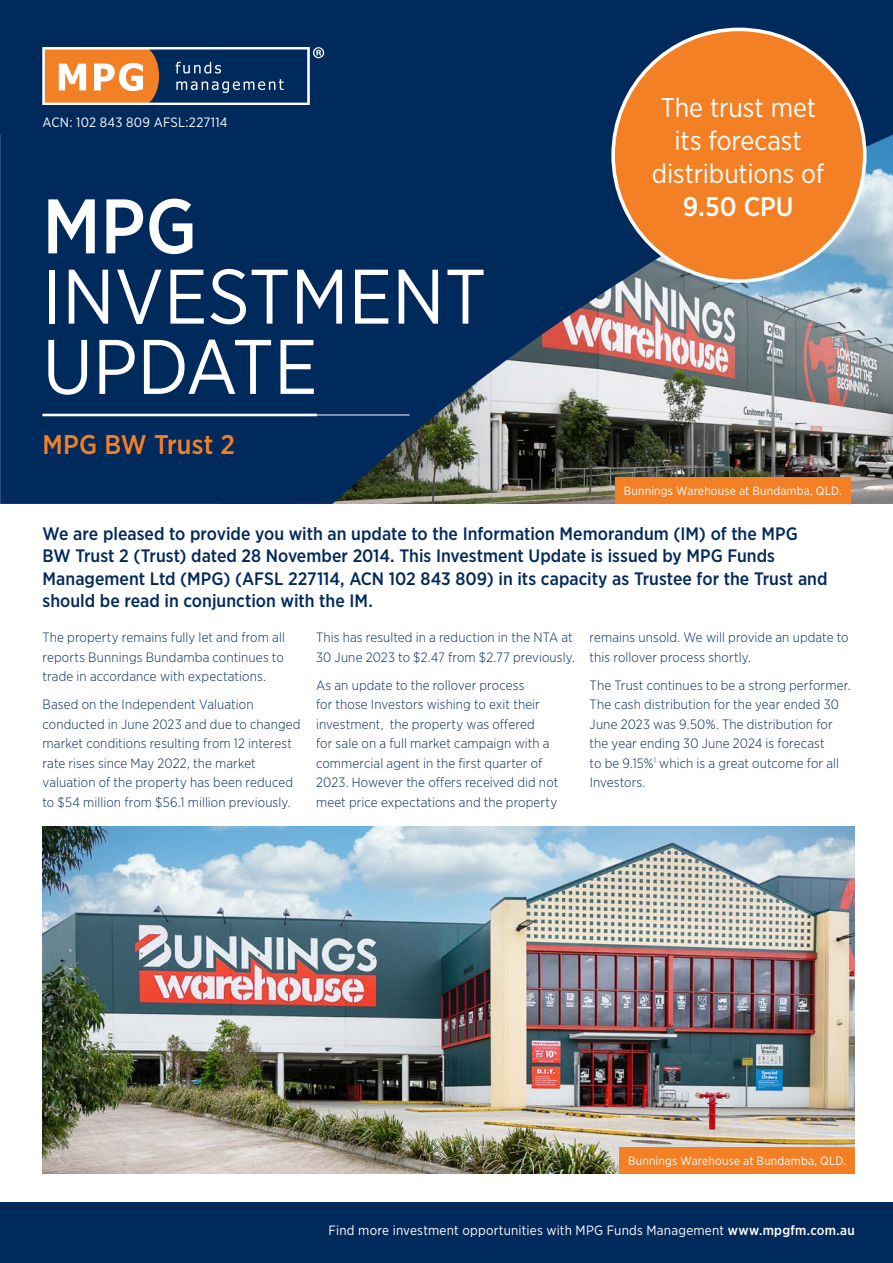
<style>
.page{position:relative;width:893px;height:1263px;background:#fff}
.page>*{position:absolute;margin:0;border:0;box-sizing:border-box;transform-origin:0 0}
.t1{font:77.1px/70.2px "Gotham Narrow";color:#fff}
.t2{font:27px/33px "Gotham Narrow";letter-spacing:-.005em;color:#fff;text-align:center}
.t3{font:500 27px "Gotham Narrow";letter-spacing:.005em;color:#f48026}
.t4{font:500 18px/22.5px "Gotham Narrow";color:#00295c}
.t5{font:300 13.5px/19.5px "Gotham Narrow";letter-spacing:.01em;color:#00295c}
.t6{font:13.5px "Gotham Narrow";letter-spacing:.015em;color:#fff}
.t7{font:12px "Gotham Narrow";letter-spacing:.015em;color:#fff}
.s1{font-weight:500}
</style>
<div class="page">
<div style="left:0;top:1202px;width:893px;height:61px;background:#002a5c"></div>
<svg style="left:0;top:0;width:893px;height:504px;fill:#00295c"></svg>
<hr style="left:43px;top:415px;width:366px;height:1px;background:#fff">
<svg style="left:313px;top:47px;width:11px;height:11px"></svg>
<div style="left:146px;top:48px;width:162px;height:56px;background:#00295c"></div>
<div style="left:44px;top:48px;width:102px;height:56px;background:#f48026"></div>
<div style="left:43px;top:47px;width:267px;height:58px;border:2px solid #fff"></div>
<svg style="left:59px;top:64px;width:27px;height:26px"></svg>
<svg style="left:94px;top:50px;width:65px;height:55px"></svg>
<svg style="left:176px;top:62px;width:108px;height:31px"></svg>
<div style="left:43px;top:48px;width:266px;height:56px;border:1px solid #fff"></div>
<hr style="left:43px;top:414px;width:274px;height:2px;background:#fff">
<div style="left:615px;top:477px;width:235px;height:27px;background:#f48026"></div>
<img style="left:43px;top:826px;width:812px;height:348px">
<div style="left:620px;top:1147px;width:235px;height:27px;background:#f48026"></div>
<div style="left:613px;top:29px;width:252px;height:252px;background:#f48026;border-radius:50%"></div>
<p class="t6" style="left:43px;top:114px;width:187px">ACN: 102 843 809 AFSL:227114</p>
<p class="t1" style="left:43px;top:190px;width:445px"><span class="s1">MPG<br></span>INVESTMENT<br>UPDATE</p>
<p class="t3" style="left:43px;top:427px;width:194px">MPG BW Trust 2</p>
<p class="t2" style="left:652px;top:90px;width:174px">The trust met its forecast distributions of<br><span class="s1">9.50 CPU</span></p>
<p class="t7" style="left:624px;top:484px;width:220px">Bunnings Warehouse at Bundamba, QLD.</p>
<p class="t4" style="left:43px;top:522px;width:787px">We are pleased to provide you with an update to the Information Memorandum (IM) of the MPG BW Trust 2 (Trust) dated 28 November 2014. This Investment Update is issued by MPG Funds Management Ltd (MPG) (AFSL 227114, ACN 102 843 809) in its capacity as Trustee for the Trust and should be read in conjunction with the IM.</p>
<p class="t5" style="left:43px;top:627px;width:244px;text-align:justify">The property remains fully let and from all reports Bunnings Bundamba continues to trade in accordance with expectations.</p>
<p class="t5" style="left:43px;top:694px;width:259px">Based on the Independent Valuation conducted in June 2023 and due to changed market conditions resulting from 12 interest rate rises since May 2022, the market valuation of the property has been reduced to $54 million from $56.1 million previously.</p>
<p class="t5" style="left:590px;top:627px;width:260px">remains unsold. We will provide an update to this rollover process shortly.</p>
<p class="t5" style="left:590px;top:675px;width:262px">The Trust continues to be a strong performer.<br>The cash distribution for the year ended 30<br>June 2023 was 9.50%. The distribution for the year ending 30 June 2024 is forecast<br>to be 9.15%<sup>1</sup> which is a great outcome for all Investors.</p>
<p class="t5" style="left:316px;top:627px;width:260px">This has resulted in a reduction in the NTA at<br>30 June 2023 to $2.47 from $2.77 previously.</p>
<p class="t5" style="left:316px;top:675px;width:244px">As an update to the rollover process<br>for those Investors wishing to exit their investment, the property was offered<br>for sale on a full market campaign with a commercial agent in the first quarter of 2023. However the offers received did not meet price expectations and the property</p>
<p class="t7" style="left:628px;top:1153px;width:220px">Bunnings Warehouse at Bundamba, QLD.</p>
<p class="t6" style="left:329px;top:1221px;width:528px">Find more investment opportunities with MPG Funds Management <span class="s1">www.mpgfm.com.au</span></p>
</div>
